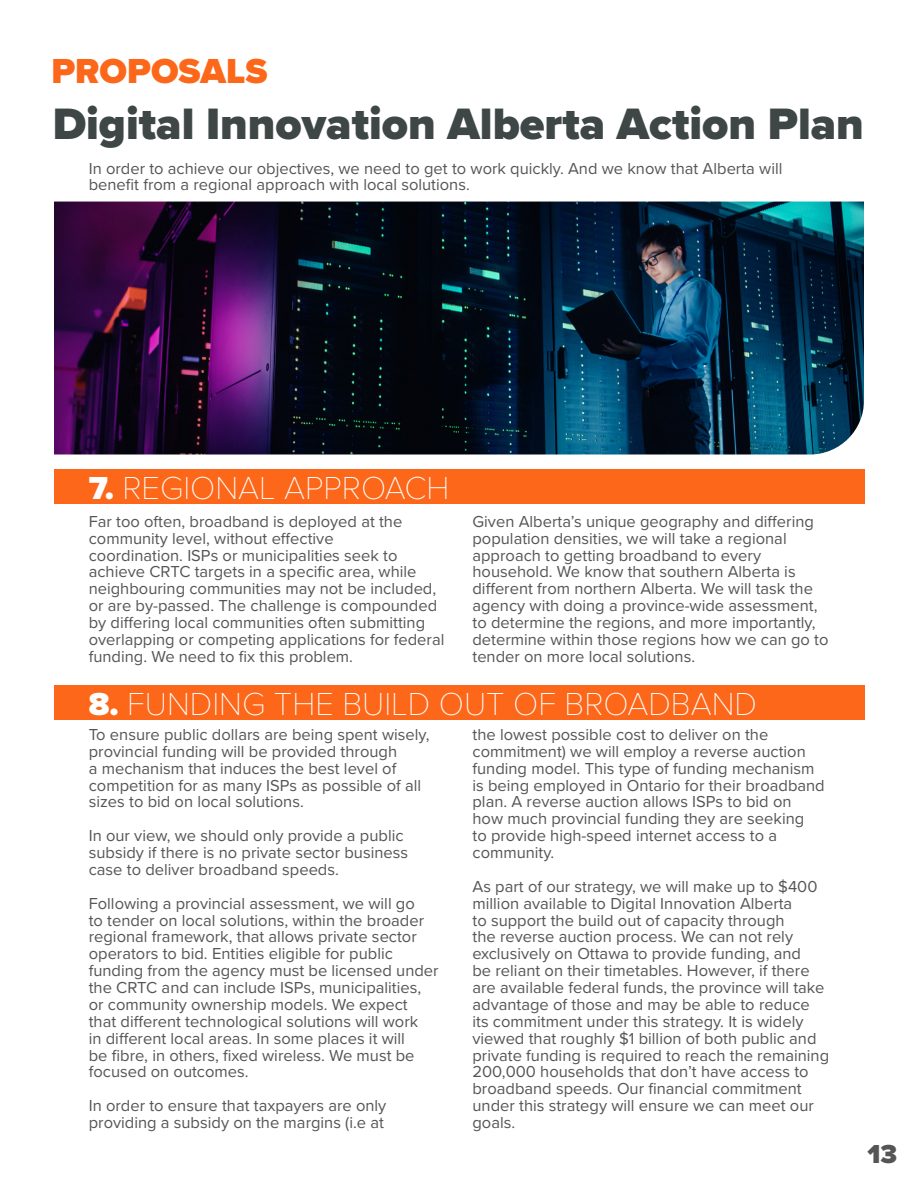
<style>
.page{position:relative;width:918px;height:1188px;background:#fff}
.page>*{position:absolute;margin:0;border:0;box-sizing:border-box;transform-origin:0 0}
.t1{font:900 45.6px "Proxima Nova";color:#3e4646}
.Paragraph_Style_1{font:900 36px "Proxima Nova";color:#fc671a}
.Paragraph_Style_1-2{font:100 33px "Proxima Nova T";color:#fff}
.t2{font:900 27px "Proxima Nova";color:#545554}
.t3{font:16.5px/16.8px "Proxima Nova";color:#545554}
.s1{font-family:"Proxima Nova";font-weight:900}
</style>
<div class="page">
<img style="left:54px;top:202px;width:810px;height:253px">
<div style="left:54px;top:469px;width:810px;height:34px;background:#fc671a"></div>
<div style="left:54px;top:685px;width:810px;height:34px;background:#fc671a"></div>
<p class="Paragraph_Style_1" style="left:51px;top:44px;width:218px">PROPOSALS</p>
<p class="t1" style="left:53px;top:90px;width:813px">Digital Innovation Alberta Action Plan</p>
<p class="t3" style="left:89px;top:159px;width:695px">In order to achieve our objectives, we need to get to work quickly. And we know that Alberta will benefit from a regional approach with local solutions.</p>
<p class="Paragraph_Style_1-2" style="left:89px;top:463px;width:362px"><span class="s1">7.</span> REGIONAL APPROACH</p>
<p class="t3" style="left:89px;top:512px;width:315px">Far too often, broadband is deployed at the community level, without effective</p>
<p class="t3" style="left:89px;top:546px;width:357px">coordination. ISPs or municipalities seek to achieve CRTC targets in a specific area, while neighbouring communities may not be included, or are by-passed. The challenge is compounded by differing local communities often submitting overlapping or competing applications for federal funding. We need to fix this problem.</p>
<p class="t3" style="left:472px;top:512px;width:358px">Given Alberta’s unique geography and differing population densities, we will take a regional approach to getting broadband to every household. We know that southern Alberta is different from northern Alberta. We will task the agency with doing a province-wide assessment, to determine the regions, and more importantly, determine within those regions how we can go to tender on more local solutions.</p>
<p class="Paragraph_Style_1-2" style="left:89px;top:679px;width:670px"><span class="s1">8.</span> FUNDING THE BUILD OUT OF BROADBAND</p>
<p class="t3" style="left:89px;top:725px;width:342px">To ensure public dollars are being spent wisely, provincial funding will be provided through<br>a mechanism that induces the best level of competition for as many ISPs as possible of all sizes to bid on local solutions.</p>
<p class="t3" style="left:89px;top:827px;width:321px">In our view, we should only provide a public subsidy if there is no private sector business case to deliver broadband speeds.</p>
<p class="t3" style="left:89px;top:894px;width:351px">Following a provincial assessment, we will go<br>to tender on local solutions, within the broader regional framework, that allows private sector operators to bid. Entities eligible for public funding from the agency must be licensed under the CRTC and can include ISPs, municipalities, or community ownership models. We expect that different technological solutions will work<br>in different local areas. In some places it will<br>be fibre, in others, fixed wireless. We must be focused on outcomes.</p>
<p class="t3" style="left:89px;top:1097px;width:299px">In order to ensure that taxpayers are only providing a subsidy on the margins (i.e at</p>
<p class="t3" style="left:472px;top:725px;width:354px">the lowest possible cost to deliver on the commitment) we will employ a reverse auction funding model. This type of funding mechanism is being employed in Ontario for their broadband plan. A reverse auction allows ISPs to bid on how much provincial funding they are seeking<br>to provide high-speed internet access to a community.</p>
<p class="t3" style="left:472px;top:877px;width:358px">As part of our strategy, we will make up to $400 million available to Digital Innovation Alberta<br>to support the build out of capacity through<br>the reverse auction process. We can not rely exclusively on Ottawa to provide funding, and<br>be reliant on their timetables. However, if there are available federal funds, the province will take advantage of those and may be able to reduce its commitment under this strategy. It is widely viewed that roughly $1 billion of both public and private funding is required to reach the remaining 200,000 households that don’t have access to broadband speeds. Our financial commitment under this strategy will ensure we can meet our goals.</p>
<h3 class="t2" style="left:867px;top:1134px;width:31px">13</h3>
</div>
